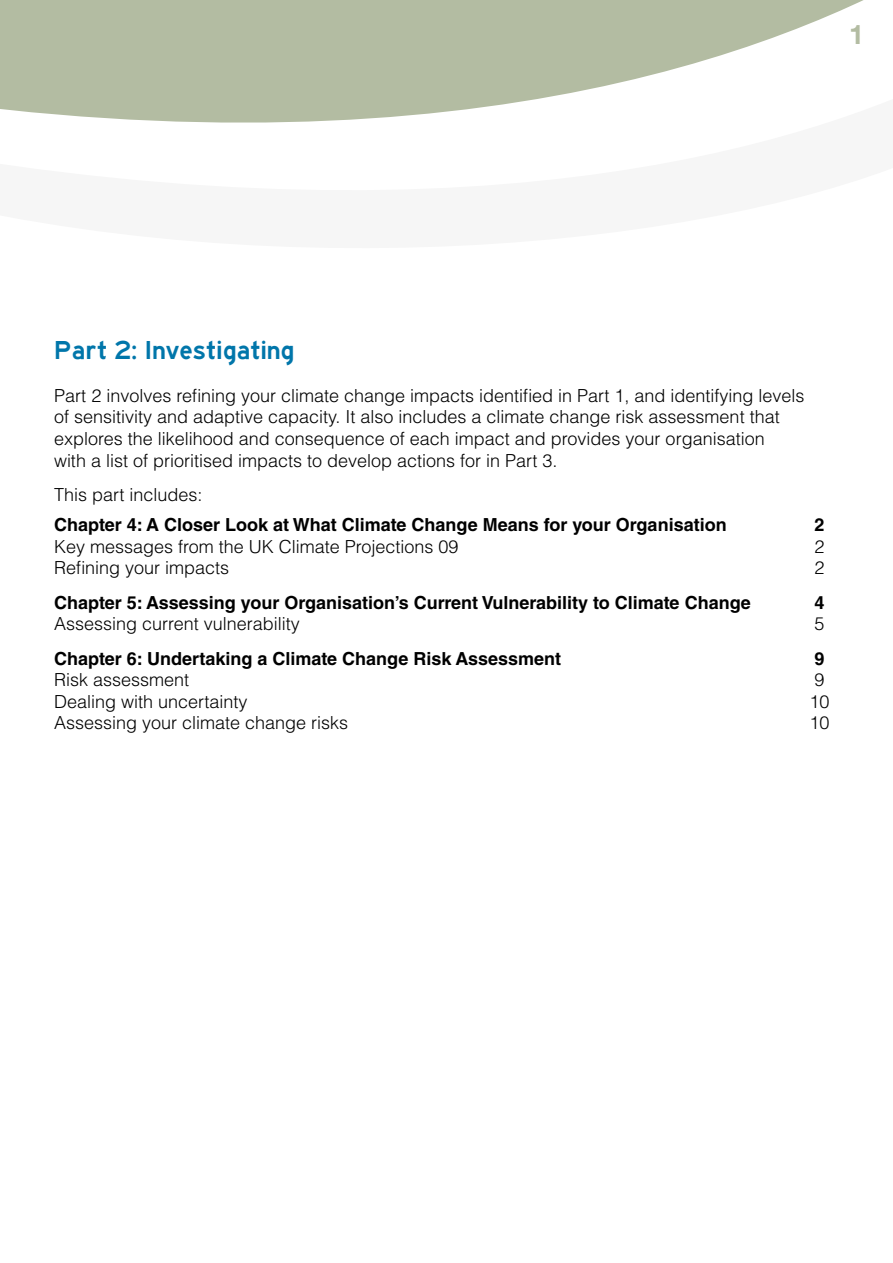
<style>
.page{position:relative;width:893px;height:1263px;background:#fff}
.page>*{position:absolute;margin:0;border:0;box-sizing:border-box;transform-origin:0 0}
.t1{font:700 27px "Helvetica Neue LT Std";color:#b3bca2}
.Main_header{font:24px "traffic 04";color:#0076aa}
.Main_body{font:300 18px/21.6px "Helvetica LT Std";color:#000}
.Main_body-2{font:700 18px "Helvetica LT Std";color:#000}
</style>
<div class="page">
<svg style="left:0;top:0;width:864px;height:123px;fill:#b3bca2"></svg>
<p class="t1" style="left:849px;top:17px;width:17px">1</p>
<p class="Main_header" style="left:54px;top:335px;width:242px">Part 2: Investigating</p>
<p class="Main_body" style="left:54px;top:384px;width:752px">Part 2 involves refining your climate change impacts identified in Part 1, and identifying levels of sensitivity and adaptive capacity. It also includes a climate change risk assessment that explores the likelihood and consequence of each impact and provides your organisation<br>with a list of prioritised impacts to develop actions for in Part 3.</p>
<p class="Main_body" style="left:54px;top:483px;width:150px">This part includes:</p>
<p class="Main_body-2" style="left:54px;top:514px;width:674px">Chapter 4: A Closer Look at What Climate Change Means for your Organisation</p>
<p class="Main_body-2" style="left:814px;top:514px;width:12px">2</p>
<p class="Main_body" style="left:54px;top:535px;width:406px">Key messages from the UK Climate Projections 09</p>
<p class="Main_body" style="left:814px;top:535px;width:12px">2</p>
<p class="Main_body" style="left:54px;top:557px;width:177px">Refining your impacts</p>
<p class="Main_body" style="left:814px;top:557px;width:12px">2</p>
<p class="Main_body-2" style="left:54px;top:591px;width:698px">Chapter 5: Assessing your Organisation’s Current Vulnerability to Climate Change</p>
<p class="Main_body-2" style="left:814px;top:591px;width:12px">4</p>
<p class="Main_body" style="left:54px;top:613px;width:247px">Assessing current vulnerability</p>
<p class="Main_body" style="left:814px;top:613px;width:12px">5</p>
<p class="Main_body-2" style="left:54px;top:647px;width:509px">Chapter 6: Undertaking a Climate Change Risk Assessment</p>
<p class="Main_body-2" style="left:814px;top:647px;width:12px">9</p>
<p class="Main_body" style="left:54px;top:669px;width:137px">Risk assessment</p>
<p class="Main_body" style="left:814px;top:669px;width:12px">9</p>
<p class="Main_body" style="left:54px;top:690px;width:195px">Dealing with uncertainty</p>
<p class="Main_body" style="left:809px;top:690px;width:22px">10</p>
<p class="Main_body" style="left:54px;top:712px;width:296px">Assessing your climate change risks</p>
<p class="Main_body" style="left:809px;top:712px;width:22px">10</p>
</div>
